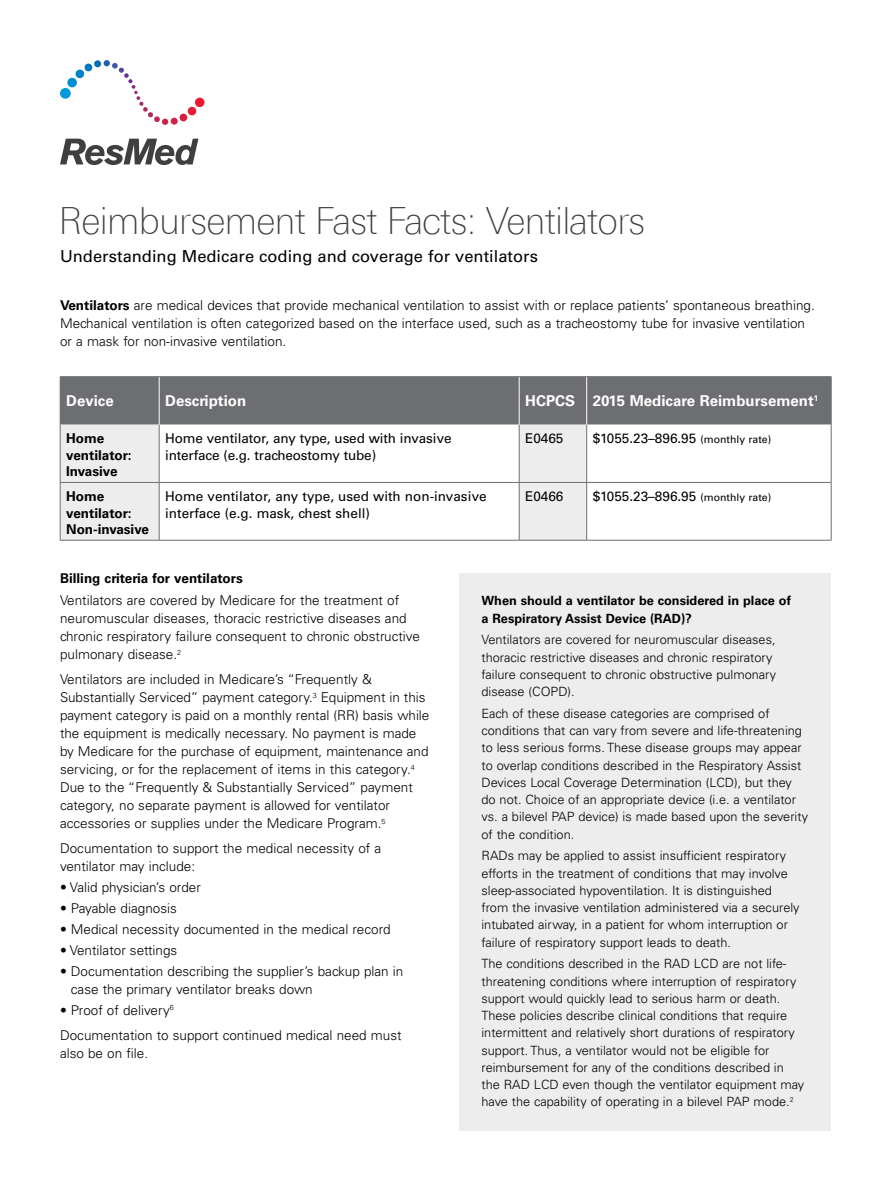
<style>
.page{position:relative;width:891px;height:1188px;background:#fff}
.page>*{position:absolute;margin:0;border:0;box-sizing:border-box;transform-origin:0 0}
.t1{font:100 37.5px "Linotype Univers 230";letter-spacing:-.02em;color:#414042}
.Explanation{font:16.5px "Univers LT Std";color:#000}
.t2{font:700 15px "Univers LT Std";color:#fff}
._9pt_body{font:300 13.5px/18px "Univers LT Std";color:#000}
.Description{font:300 13.5px/18px "Univers LT Std";color:#000}
.t3{font:13.5px/16.5px "Univers LT Std";color:#000}
.body_bullets{font:300 13.5px/18px "Univers LT Std";color:#000}
._9_pt_Body_subhead{font:700 13.5px/16.5px "Univers LT Std";color:#000}
.body_bullet_2_in_the{font:300 12.75px/17.2px "Univers LT Std";color:#000}
.Body_subhead_2{font:700 12.75px/18px "Univers LT Std";color:#000}
.s1{font-weight:700}
.s2{font-size:10.5px}
</style>
<div class="page">
<div style="left:459px;top:573px;width:372px;height:558px;background:#ededee"></div>
<div style="left:195px;top:97px;width:10px;height:10px;background:#ed1b2f;border-radius:50%"></div>
<div style="left:188px;top:107px;width:8px;height:9px;background:#e31e36;border-radius:50%"></div>
<div style="left:179px;top:114px;width:8px;height:7px;background:#da1f3d;border-radius:50%"></div>
<div style="left:171px;top:118px;width:7px;height:7px;background:#d12244;border-radius:50%"></div>
<div style="left:60px;top:88px;width:11px;height:11px;background:#009bdf;border-radius:50%"></div>
<div style="left:67px;top:78px;width:10px;height:10px;background:#008fd5;border-radius:50%"></div>
<div style="left:75px;top:69px;width:9px;height:9px;background:#0083ca;border-radius:50%"></div>
<div style="left:84px;top:63px;width:8px;height:8px;background:#0077c1;border-radius:50%"></div>
<div style="left:94px;top:60px;width:7px;height:7px;background:#006db7;border-radius:50%"></div>
<svg style="left:104px;top:60px;width:64px;height:65px"></svg>
<svg style="left:60px;top:139px;width:138px;height:26px"></svg>
<div style="left:61px;top:377px;width:770px;height:48px;background:#6d6e71"></div>
<div style="left:61px;top:425px;width:98px;height:115px;background:#ededee"></div>
<svg style="left:160px;top:425px;width:671px;height:115px"></svg>
<hr style="left:60px;top:377px;width:1px;height:48px;background:#6d6e71">
<hr style="left:831px;top:377px;width:1px;height:48px;background:#6d6e71">
<hr style="left:60px;top:425px;width:1px;height:57px;background:#6d6e71">
<hr style="left:159px;top:425px;width:1px;height:57px;background:#6d6e71">
<hr style="left:519px;top:425px;width:1px;height:57px;background:#6d6e71">
<hr style="left:586px;top:425px;width:1px;height:57px;background:#6d6e71">
<hr style="left:831px;top:425px;width:1px;height:57px;background:#6d6e71">
<hr style="left:60px;top:482px;width:99px;height:1px;background:#6d6e71">
<hr style="left:60px;top:483px;width:1px;height:57px;background:#6d6e71">
<hr style="left:159px;top:482px;width:360px;height:1px;background:#6d6e71">
<hr style="left:159px;top:483px;width:1px;height:57px;background:#6d6e71">
<hr style="left:519px;top:482px;width:68px;height:1px;background:#6d6e71">
<hr style="left:519px;top:483px;width:1px;height:57px;background:#6d6e71">
<hr style="left:587px;top:482px;width:244px;height:1px;background:#6d6e71">
<hr style="left:586px;top:483px;width:1px;height:57px;background:#6d6e71">
<hr style="left:831px;top:483px;width:1px;height:57px;background:#6d6e71">
<hr style="left:60px;top:540px;width:99px;height:1px;background:#6d6e71">
<hr style="left:159px;top:540px;width:360px;height:1px;background:#6d6e71">
<hr style="left:519px;top:540px;width:68px;height:1px;background:#6d6e71">
<hr style="left:587px;top:540px;width:244px;height:1px;background:#6d6e71">
<hr style="left:159px;top:377px;width:1px;height:48px;background:#fff">
<hr style="left:519px;top:377px;width:1px;height:48px;background:#fff">
<hr style="left:586px;top:377px;width:1px;height:48px;background:#fff">
<hr style="left:60px;top:376px;width:99px;height:1px;background:#6d6e71">
<hr style="left:159px;top:376px;width:360px;height:1px;background:#6d6e71">
<hr style="left:519px;top:376px;width:68px;height:1px;background:#6d6e71">
<hr style="left:587px;top:376px;width:244px;height:1px;background:#6d6e71">
<p class="t1" style="left:58px;top:200px;width:588px">Reimbursement Fast Facts: Ventilators</p>
<p class="Explanation" style="left:60px;top:247px;width:480px">Understanding Medicare coding and coverage for ventilators</p>
<p class="Description" style="left:60px;top:296px;width:757px"><span class="s1">Ventilators</span> are medical devices that provide mechanical ventilation to assist with or replace patients’ spontaneous breathing.<br>Mechanical ventilation is often categorized based on the interface used, such as a tracheostomy tube for invasive ventilation or a mask for non-invasive ventilation.</p>
<p class="t2" style="left:66px;top:392px;width:49px">Device</p>
<p class="t2" style="left:165px;top:392px;width:83px">Description</p>
<p class="t2" style="left:525px;top:392px;width:52px">HCPCS</p>
<p class="t2" style="left:593px;top:392px;width:227px">2015 Medicare Reimbursement<sup>1</sup></p>
<p class="_9_pt_Body_subhead" style="left:66px;top:431px;width:67px">Home ventilator:<br>Invasive</p>
<p class="t3" style="left:165px;top:431px;width:288px">Home ventilator, any type, used with invasive interface (e.g. tracheostomy tube)</p>
<p class="t3" style="left:525px;top:431px;width:40px">E0465</p>
<p class="t3" style="left:593px;top:431px;width:180px">$1055.23–896.95 <span class="s2">(monthly rate)</span></p>
<p class="_9_pt_Body_subhead" style="left:66px;top:488px;width:84px">Home ventilator:<br>Non-invasive</p>
<p class="t3" style="left:165px;top:488px;width:323px">Home ventilator, any type, used with non-invasive interface (e.g. mask, chest shell)</p>
<p class="t3" style="left:525px;top:488px;width:40px">E0466</p>
<p class="t3" style="left:593px;top:488px;width:180px">$1055.23–896.95 <span class="s2">(monthly rate)</span></p>
<p class="_9_pt_Body_subhead" style="left:60px;top:570px;width:184px">Billing criteria for ventilators</p>
<p class="_9pt_body" style="left:60px;top:592px;width:361px">Ventilators are covered by Medicare for the treatment of neuromuscular diseases, thoracic restrictive diseases and chronic respiratory failure consequent to chronic obstructive pulmonary disease.<sup>2</sup></p>
<p class="_9pt_body" style="left:60px;top:670px;width:371px">Ventilators are included in Medicare’s “Frequently &amp; Substantially Serviced” payment category.<sup>3</sup> Equipment in this payment category is paid on a monthly rental (RR) basis while the equipment is medically necessary. No payment is made by Medicare for the purchase of equipment, maintenance and servicing, or for the replacement of items in this category.<sup>4<br></sup>Due to the “Frequently &amp; Substantially Serviced” payment category, no separate payment is allowed for ventilator accessories or supplies under the Medicare Program.<sup>5</sup></p>
<p class="_9pt_body" style="left:60px;top:839px;width:323px">Documentation to support the medical necessity of a ventilator may include:</p>
<p class="body_bullets" style="left:60px;top:878px;width:142px">• Valid physician’s order</p>
<p class="body_bullets" style="left:60px;top:899px;width:118px">• Payable diagnosis</p>
<p class="body_bullets" style="left:60px;top:920px;width:332px">• Medical necessity documented in the medical record</p>
<p class="body_bullets" style="left:60px;top:941px;width:119px">• Ventilator settings</p>
<p class="body_bullets" style="left:71px;top:962px;width:334px;text-indent:-11px">• Documentation describing the supplier’s backup plan in case the primary ventilator breaks down</p>
<p class="body_bullets" style="left:60px;top:1001px;width:115px">• Proof of delivery<sup>6</sup></p>
<p class="_9pt_body" style="left:60px;top:1026px;width:343px">Documentation to support continued medical need must also be on file.</p>
<p class="Body_subhead_2" style="left:482px;top:591px;width:311px">When should a ventilator be considered in place of a Respiratory Assist Device (RAD)?</p>
<p class="body_bullet_2_in_the" style="left:482px;top:631px;width:296px">Ventilators are covered for neuromuscular diseases, thoracic restrictive diseases and chronic respiratory failure consequent to chronic obstructive pulmonary disease (COPD).</p>
<p class="body_bullet_2_in_the" style="left:482px;top:705px;width:328px">Each of these disease categories are comprised of conditions that can vary from severe and life-threatening to less serious forms. These disease groups may appear to overlap conditions described in the Respiratory Assist Devices Local Coverage Determination (LCD), but they do not. Choice of an appropriate device (i.e. a ventilator vs. a bilevel PAP device) is made based upon the severity of the condition.</p>
<p class="body_bullet_2_in_the" style="left:482px;top:847px;width:320px">RADs may be applied to assist insufficient respiratory efforts in the treatment of conditions that may involve sleep-associated hypoventilation. It is distinguished from the invasive ventilation administered via a securely intubated airway, in a patient for whom interruption or failure of respiratory support leads to death.</p>
<p class="body_bullet_2_in_the" style="left:482px;top:955px;width:324px">The conditions described in the RAD LCD are not life&shy;threatening conditions where interruption of respiratory support would quickly lead to serious harm or death.<br>These policies describe clinical conditions that require intermittent and relatively short durations of respiratory support. Thus, a ventilator would not be eligible for reimbursement for any of the conditions described in the RAD LCD even though the ventilator equipment may have the capability of operating in a bilevel PAP mode.<sup>2</sup></p>
</div>
